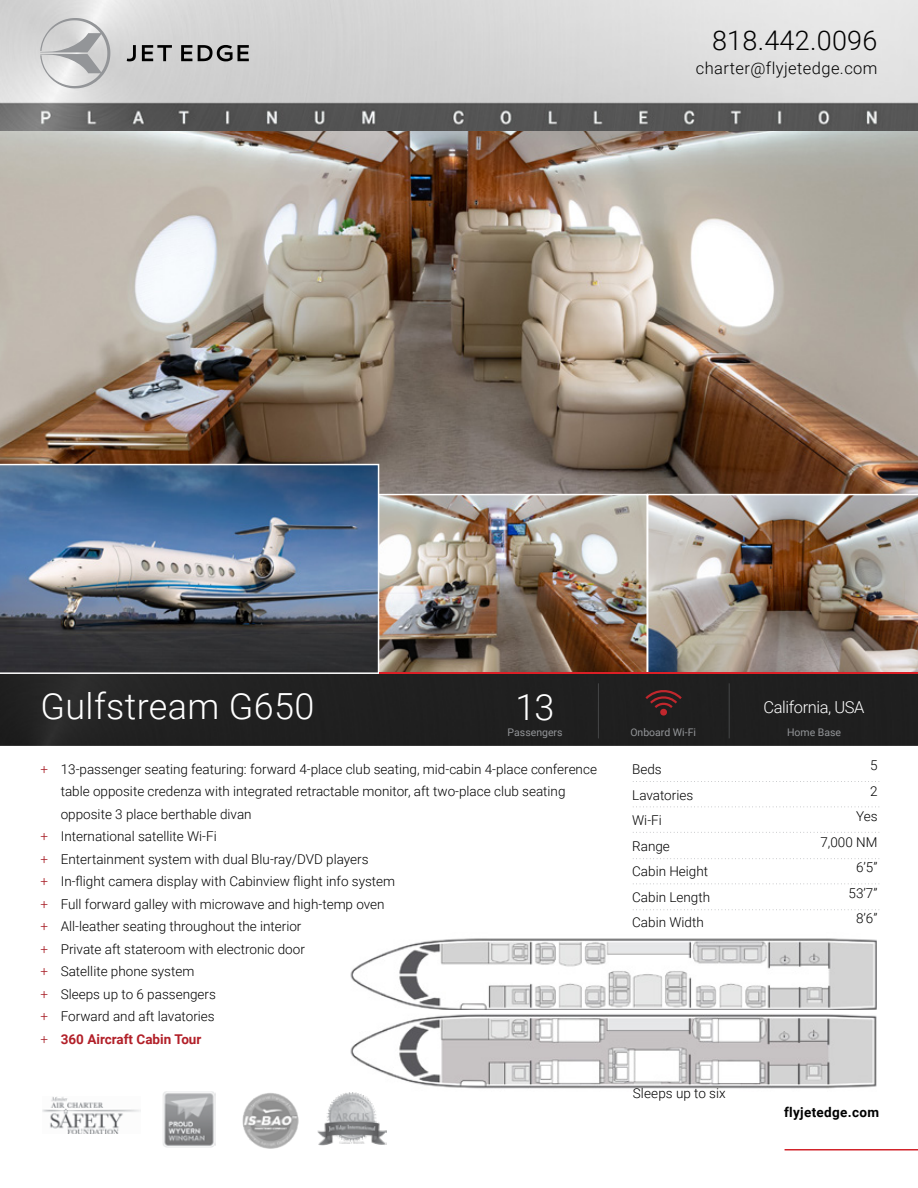
<style>
.page{position:relative;width:918px;height:1188px;background:#fff}
.page>*{position:absolute;margin:0;border:0;box-sizing:border-box;transform-origin:0 0}
.t1{font:300 36px "Roboto";letter-spacing:.01em;color:#fff}
.t2{font:300 27px "Roboto";letter-spacing:.01em;color:#000}
.t3{font:300 16.5px "Roboto";letter-spacing:.025em;color:#000}
.t4{font:300 16.5px "Roboto";letter-spacing:-.025em;color:#fff}
.t5{font:300 13.5px/25.5px "Roboto";color:#000}
.t6{font:700 13.5px "Roboto";color:#b22029}
.t7{font:700 13.5px "Roboto";letter-spacing:.025em;color:#000}
.t8{font:10.5px "Roboto";color:#939598}
.s1{color:#a71c24}
.s2{font-weight:300;color:#a71c24}
</style>
<div class="page">
<img style="left:350px;top:1014px;width:527px;height:75px">
<img style="left:350px;top:938px;width:527px;height:72px">
<img style="left:0;top:130px;width:918px;height:364px">
<img style="left:379px;top:497px;width:266px;height:175px">
<img style="left:648px;top:495px;width:270px;height:177px">
<img style="left:0;top:464px;width:379px;height:208px">
<svg style="left:633px;top:781px;width:246px;height:1px"></svg>
<svg style="left:633px;top:806px;width:246px;height:1px"></svg>
<svg style="left:633px;top:832px;width:246px;height:1px"></svg>
<svg style="left:633px;top:858px;width:246px;height:1px"></svg>
<svg style="left:633px;top:883px;width:246px;height:1px"></svg>
<svg style="left:633px;top:909px;width:246px;height:1px"></svg>
<svg style="left:0;top:672px;width:918px;height:74px;background:#222"></svg>
<svg style="left:645px;top:688px;width:37px;height:28px"></svg>
<hr style="left:598px;top:683px;width:1px;height:55px;background:#808285">
<hr style="left:729px;top:683px;width:1px;height:55px;background:#808285">
<img style="left:0;top:0;width:918px;height:130px">
<hr style="left:379px;top:672px;width:539px;height:2px;background:#dc1f26">
<svg style="left:40px;top:18px;width:70px;height:71px;background:#cbcbcc"></svg>
<svg style="left:127px;top:45px;width:9px;height:16px"></svg>
<svg style="left:142px;top:45px;width:30px;height:16px"></svg>
<svg style="left:181px;top:45px;width:11px;height:16px"></svg>
<svg style="left:198px;top:45px;width:51px;height:16px"></svg>
<img style="left:163px;top:1091px;width:52px;height:56px">
<img style="left:242px;top:1093px;width:57px;height:56px">
<img style="left:317px;top:1092px;width:70px;height:53px">
<img style="left:43px;top:1096px;width:98px;height:38px">
<hr style="left:785px;top:1149px;width:133px;height:1px;background:#d2232a">
<h2 class="t2" style="left:712px;top:22px;width:167px">818.442.0096</h2>
<p class="t3" style="left:696px;top:57px;width:183px">charter@flyjetedge.com</p>
<h1 class="t1" style="left:40px;top:681px;width:275px">Gulfstream G650</h1>
<h1 class="t1" style="left:516px;top:682px;width:40px">13</h1>
<p class="t4" style="left:764px;top:696px;width:103px">California, USA</p>
<p class="t8" style="left:508px;top:725px;width:56px">Passengers</p>
<p class="t8" style="left:630px;top:725px;width:67px">Onboard Wi-Fi</p>
<p class="t8" style="left:787px;top:725px;width:56px">Home Base</p>
<p class="t5" style="left:41px;top:756px;width:558px"><span class="s1">+</span> 13-passenger seating featuring: forward 4-place club seating, mid-cabin 4-place conference</p>
<p class="t5" style="left:61px;top:778px;width:506px">table opposite credenza with integrated retractable monitor, aft two-place club seating</p>
<p class="t5" style="left:61px;top:801px;width:192px">opposite 3 place berthable divan</p>
<p class="t5" style="left:41px;top:823px;width:178px"><span class="s1">+</span> International satellite Wi-Fi</p>
<p class="t5" style="left:41px;top:846px;width:330px"><span class="s1">+</span> Entertainment system with dual Blu-ray/DVD players</p>
<p class="t5" style="left:41px;top:868px;width:356px"><span class="s1">+</span> In-flight camera display with Cabinview flight info system</p>
<p class="t5" style="left:41px;top:891px;width:346px"><span class="s1">+</span> Full forward galley with microwave and high-temp oven</p>
<p class="t5" style="left:41px;top:913px;width:262px"><span class="s1">+</span> All-leather seating throughout the interior</p>
<p class="t5" style="left:41px;top:936px;width:266px"><span class="s1">+</span> Private aft stateroom with electronic door</p>
<p class="t5" style="left:41px;top:958px;width:155px"><span class="s1">+</span> Satellite phone system</p>
<p class="t5" style="left:41px;top:981px;width:177px"><span class="s1">+</span> Sleeps up to 6 passengers</p>
<p class="t5" style="left:41px;top:1003px;width:176px"><span class="s1">+</span> Forward and aft lavatories</p>
<p class="t6" style="left:41px;top:1029px;width:162px"><span class="s2">+</span> 360 Aircraft Cabin Tour</p>
<p class="t5" style="left:632px;top:756px;width:79px">Beds<br>Lavatories<br>Wi-Fi<br>Range<br>Cabin Height<br>Cabin Length<br>Cabin Width</p>
<p class="t5" style="left:820px;top:752px;width:59px;text-align:right">5<br>2<br>Yes<br>7,000 NM<br>6’5”<br>53’7”<br>8’6”</p>
<p class="t5" style="left:633px;top:1080px;width:94px">Sleeps up to six</p>
<p class="t7" style="left:784px;top:1103px;width:97px">flyjetedge.com</p>
</div>
